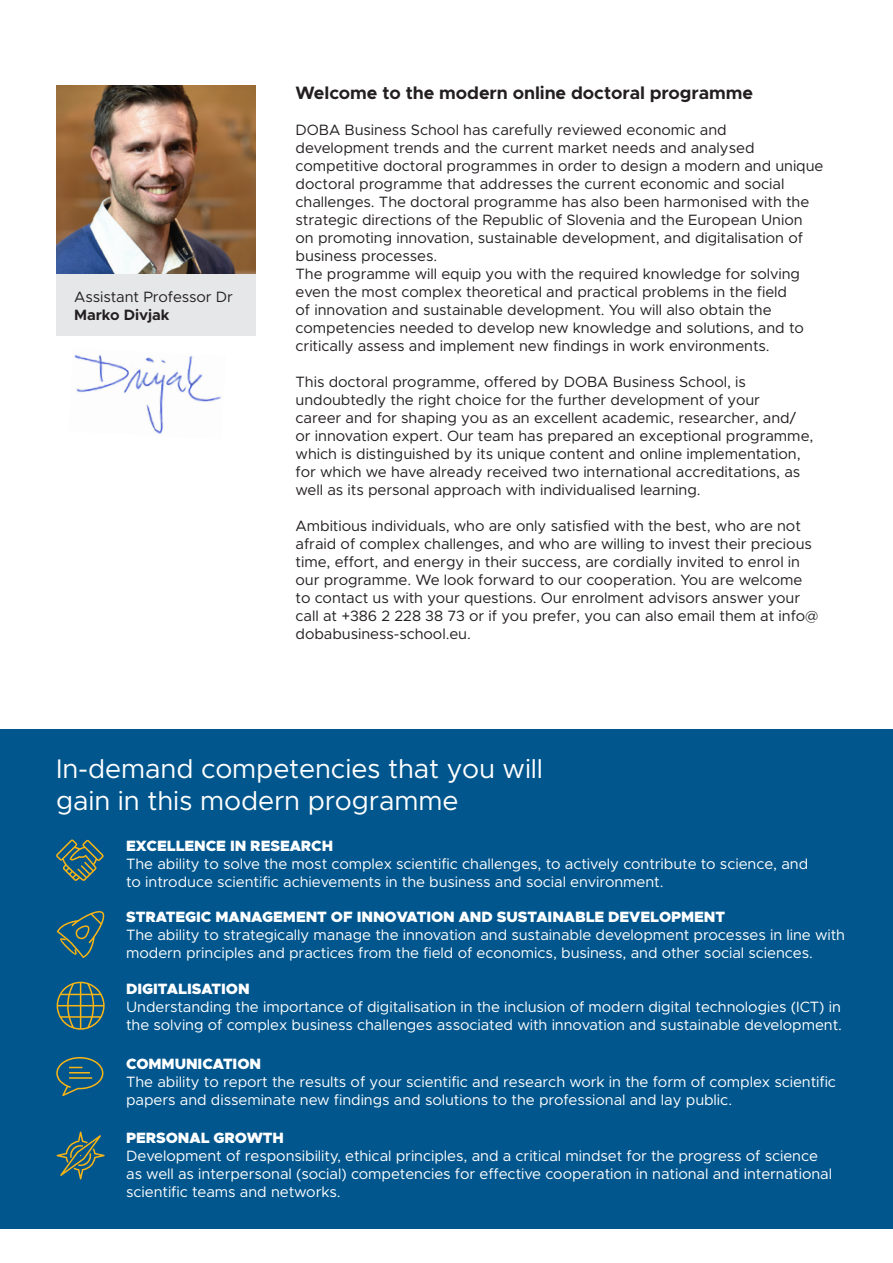
<style>
.page{position:relative;width:893px;height:1263px;background:#fff}
.page>*{position:absolute;margin:0;border:0;box-sizing:border-box;transform-origin:0 0}
.Srednje{font:27px "Metropolis";letter-spacing:-.005em;color:#fff}
.Normalno{font:700 18px "Metropolis";letter-spacing:-.005em;color:#231f20}
.Normalno-2{font:15px/18px "Metropolis";letter-spacing:-.005em;color:#231f20}
.Normalno-3{font:15px/18px "Metropolis";letter-spacing:-.005em;color:#fff}
.Normalno-4{font:900 15px "Metropolis";letter-spacing:-.005em;color:#fff}
.Normalno-5{font:700 15px "Metropolis";letter-spacing:-.005em;color:#231f20}
</style>
<div class="page">
<img style="left:56px;top:85px;width:199px;height:189px">
<div style="left:56px;top:274px;width:199px;height:62px;background:#e6e7e9"></div>
<div style="left:0;top:729px;width:893px;height:500px;background:#01568d"></div>
<svg style="left:57px;top:1131px;width:48px;height:48px"></svg>
<svg style="left:57px;top:911px;width:48px;height:47px"></svg>
<svg style="left:57px;top:982px;width:48px;height:48px"></svg>
<svg style="left:56px;top:1057px;width:47px;height:39px"></svg>
<svg style="left:56px;top:839px;width:48px;height:42px"></svg>
<img style="left:74px;top:355px;width:148px;height:79px">
<p class="Normalno-2" style="left:74px;top:288px;width:160px">Assistant Professor Dr</p>
<p class="Normalno-5" style="left:74px;top:305px;width:97px">Marko Divjak</p>
<p class="Normalno" style="left:296px;top:82px;width:459px">Welcome to the modern online doctoral programme</p>
<p class="Normalno-2" style="left:296px;top:121px;width:529px">DOBA Business School has carefully reviewed economic and development trends and the current market needs and analysed competitive doctoral programmes in order to design a modern and unique doctoral programme that addresses the current economic and social challenges. The doctoral programme has also been harmonised with the strategic directions of the Republic of Slovenia and the European Union on promoting innovation, sustainable development, and digitalisation of business processes.</p>
<p class="Normalno-2" style="left:296px;top:265px;width:510px">The programme will equip you with the required knowledge for solving even the most complex theoretical and practical problems in the field of innovation and sustainable development. You will also obtain the competencies needed to develop new knowledge and solutions, and to critically assess and implement new findings in work environments.</p>
<p class="Normalno-2" style="left:296px;top:373px;width:519px">This doctoral programme, offered by DOBA Business School, is undoubtedly the right choice for the further development of your<br>career and for shaping you as an excellent academic, researcher, and/ or innovation expert. Our team has prepared an exceptional programme, which is distinguished by its unique content and online implementation, for which we have already received two international accreditations, as well as its personal approach with individualised learning.</p>
<p class="Normalno-2" style="left:296px;top:517px;width:524px">Ambitious individuals, who are only satisfied with the best, who are not afraid of complex challenges, and who are willing to invest their precious time, effort, and energy in their success, are cordially invited to enrol in our programme. We look forward to our cooperation. You are welcome to contact us with your questions. Our enrolment advisors answer your call at +386 2 228 38 73 or if you prefer, you can also email them at info@ dobabusiness-school.eu.</p>
<p class="Srednje" style="left:56px;top:751px;width:488px">In-demand competencies that you will</p>
<p class="Srednje" style="left:56px;top:784px;width:404px">gain in this modern programme</p>
<p class="Normalno-4" style="left:126px;top:836px;width:208px">EXCELLENCE IN RESEARCH</p>
<p class="Normalno-3" style="left:126px;top:855px;width:684px">The ability to solve the most complex scientific challenges, to actively contribute to science, and to introduce scientific achievements in the business and social environment.</p>
<p class="Normalno-4" style="left:126px;top:907px;width:600px">STRATEGIC MANAGEMENT OF INNOVATION AND SUSTAINABLE DEVELOPMENT</p>
<p class="Normalno-3" style="left:126px;top:926px;width:720px">The ability to strategically manage the innovation and sustainable development processes in line with modern principles and practices from the field of economics, business, and other social sciences.</p>
<p class="Normalno-4" style="left:126px;top:979px;width:125px">DIGITALISATION</p>
<p class="Normalno-3" style="left:126px;top:997px;width:717px">Understanding the importance of digitalisation in the inclusion of modern digital technologies (ICT) in the solving of complex business challenges associated with innovation and sustainable development.</p>
<p class="Normalno-4" style="left:126px;top:1054px;width:136px">COMMUNICATION</p>
<p class="Normalno-3" style="left:126px;top:1073px;width:711px">The ability to report the results of your scientific and research work in the form of complex scientific papers and disseminate new findings and solutions to the professional and lay public.</p>
<p class="Normalno-4" style="left:126px;top:1128px;width:159px">PERSONAL GROWTH</p>
<p class="Normalno-3" style="left:126px;top:1147px;width:707px">Development of responsibility, ethical principles, and a critical mindset for the progress of science as well as interpersonal (social) competencies for effective cooperation in national and international scientific teams and networks.</p>
</div>
